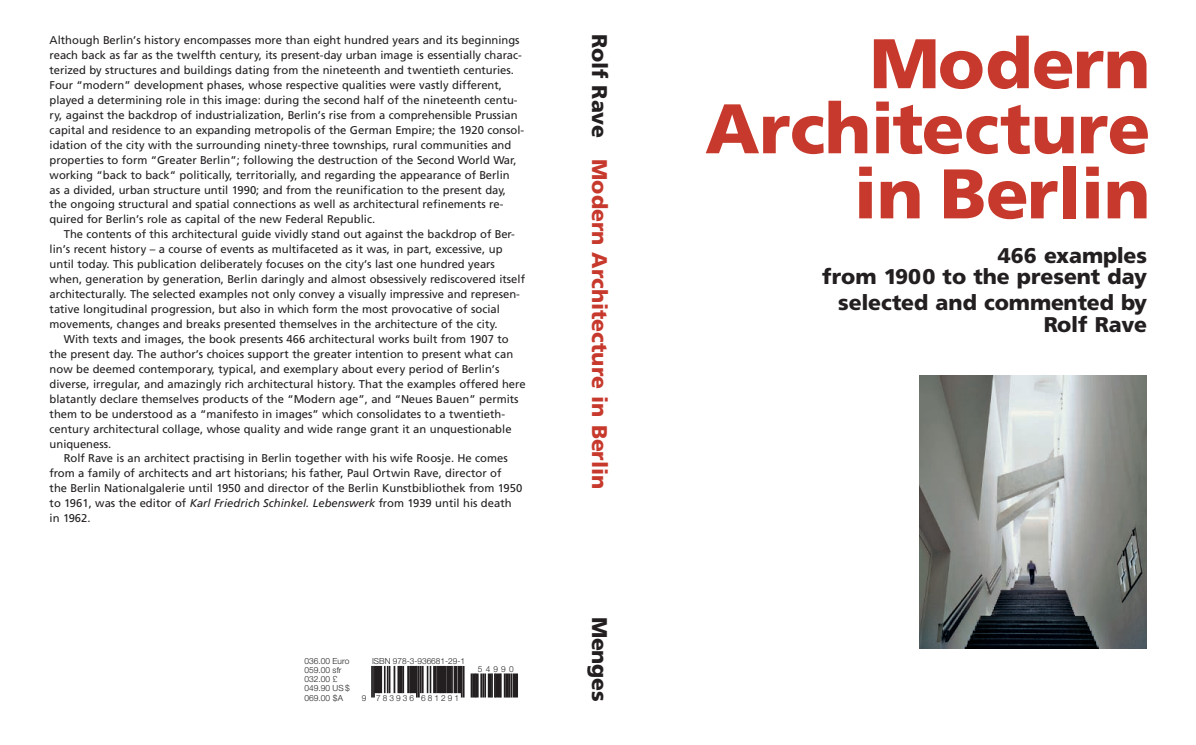
<style>
.page{position:relative;width:1196px;height:745px;background:#fff}
.page>*{position:absolute;margin:0;border:0;box-sizing:border-box;transform-origin:0 0}
.t1{font:900 70px/65px "Frutiger";letter-spacing:-.005em;color:#c7392c;text-align:right}
.t2{font:900 21.25px/21.2px "Frutiger";color:#231f20;text-align:right}
.t3{font:900 21.25px "Frutiger";color:#c7392c}
.t4{font:11.25px/14.9px "Frutiger";color:#231f20}
.t5{font:300 8.38px/9.2px "Helvetica Neue";color:#231f20}
.t6{font:300 8.25px "Helvetica Neue";color:#231f20}
.s1{font-style:italic}
.s2{color:#231f20}
</style>
<div class="page">
<svg style="left:371px;top:665px;width:147px;height:33px"></svg>
<hr style="left:371px;top:665px;width:1px;height:32px;background:#231f20">
<hr style="left:373px;top:665px;width:1px;height:32px;background:#231f20">
<hr style="left:375px;top:665px;width:3px;height:27px;background:#231f20">
<hr style="left:379px;top:665px;width:2px;height:27px;background:#231f20">
<svg style="left:384px;top:665px;width:26px;height:27px"></svg>
<hr style="left:411px;top:665px;width:4px;height:27px;background:#231f20">
<hr style="left:416px;top:665px;width:1px;height:32px;background:#231f20">
<hr style="left:418px;top:665px;width:1px;height:32px;background:#231f20">
<svg style="left:420px;top:665px;width:11px;height:27px"></svg>
<hr style="left:434px;top:665px;width:2px;height:27px;background:#231f20">
<hr style="left:438px;top:665px;width:2px;height:27px;background:#231f20">
<hr style="left:441px;top:665px;width:2px;height:27px;background:#231f20">
<hr style="left:444px;top:665px;width:2px;height:27px;background:#231f20">
<hr style="left:447px;top:665px;width:3px;height:27px;background:#231f20">
<svg style="left:451px;top:665px;width:1px;height:27px"></svg>
<hr style="left:454px;top:665px;width:2px;height:27px;background:#231f20">
<hr style="left:458px;top:665px;width:2px;height:27px;background:#231f20">
<hr style="left:461px;top:665px;width:1px;height:32px;background:#231f20">
<hr style="left:463px;top:665px;width:1px;height:32px;background:#231f20">
<svg style="left:471px;top:673px;width:1px;height:24px"></svg>
<hr style="left:473px;top:673px;width:2px;height:24px;background:#231f20">
<hr style="left:476px;top:673px;width:2px;height:24px;background:#231f20">
<svg style="left:481px;top:673px;width:4px;height:24px"></svg>
<hr style="left:488px;top:673px;width:2px;height:24px;background:#231f20">
<svg style="left:491px;top:673px;width:21px;height:24px"></svg>
<hr style="left:514px;top:673px;width:3px;height:24px;background:#231f20">
<img style="left:919px;top:375px;width:227px;height:272px">
<p class="t4" style="left:50px;top:34px;width:476px">Although Berlin’s history encompasses more than eight hundred years and its beginnings reach back as far as the twelfth century, its present-day urban image is essentially charac&shy;terized by structures and buildings dating from the nineteenth and twentieth centuries.<br>Four “modern” development phases, whose respective qualities were vastly different, played a determining role in this image: during the second half of the nineteenth centu&shy;ry, against the backdrop of industrialization, Berlin’s rise from a comprehensible Prussian capital and residence to an expanding metropolis of the German Empire; the 1920 consol&shy;idation of the city with the surrounding ninety-three townships, rural communities and properties to form “Greater Berlin”; following the destruction of the Second World War, working “back to back“ politically, territorially, and regarding the appearance of Berlin<br>as a divided, urban structure until 1990; and from the reunification to the present day, the ongoing structural and spatial connections as well as architectural refinements re&shy;quired for Berlin’s role as capital of the new Federal Republic.</p>
<p class="t4" style="left:50px;top:228px;width:477px;text-indent:14px">The contents of this architectural guide vividly stand out against the backdrop of Ber&shy;lin’s recent history – a course of events as multifaceted as it was, in part, excessive, up until today. This publication deliberately focuses on the city’s last one hundred years when, generation by generation, Berlin daringly and almost obsessively rediscovered itself architecturally. The selected examples not only convey a visually impressive and represen&shy;tative longitudinal progression, but also in which form the most provocative of social movements, changes and breaks presented themselves in the architecture of the city.</p>
<p class="t4" style="left:64px;top:332px;width:446px">With texts and images, the book presents 466 architectural works built from 1907 to</p>
<p class="t4" style="left:50px;top:347px;width:465px">the present day. The author’s choices support the greater intention to present what can</p>
<p class="t4" style="left:50px;top:362px;width:451px">now be deemed contemporary, typical, and exemplary about every period of Berlin’s</p>
<p class="t4" style="left:50px;top:377px;width:477px">diverse, irregular, and amazingly rich architectural history. That the examples offered here</p>
<p class="t4" style="left:50px;top:392px;width:470px">blatantly declare themselves products of the “Modern age”, and “Neues Bauen” permits</p>
<p class="t4" style="left:50px;top:407px;width:457px">them to be understood as a “manifesto in images” which consolidates to a twentieth-</p>
<p class="t4" style="left:50px;top:422px;width:463px">century architectural collage, whose quality and wide range grant it an unquestionable</p>
<p class="t4" style="left:50px;top:437px;width:63px">uniqueness.</p>
<p class="t4" style="left:64px;top:451px;width:445px">Rolf Rave is an architect practising in Berlin together with his wife Roosje. He comes</p>
<p class="t4" style="left:50px;top:466px;width:453px">from a family of architects and art historians; his father, Paul Ortwin Rave, director of</p>
<p class="t4" style="left:50px;top:481px;width:474px">the Berlin Nationalgalerie until 1950 and director of the Berlin Kunstbibliothek from 1950</p>
<p class="t4" style="left:50px;top:496px;width:463px">to 1961, was the editor of <span class="s1">Karl Friedrich Schinkel. Lebenswerk</span> from 1939 until his death</p>
<p class="t4" style="left:50px;top:511px;width:42px">in 1962.</p>
<p class="t5" style="left:304px;top:656px;width:46px">036.00 Euro</p>
<p class="t6" style="left:372px;top:657px;width:94px">ISBN 978-3-936681-29-1</p>
<p class="t5" style="left:304px;top:665px;width:47px">059.00 sfr<br>032.00 £<br>049.90 US $<br>069.00 $A</p>
<p class="t6" style="left:362px;top:694px;width:99px">9 783936 681291</p>
<p class="t6" style="left:478px;top:666px;width:37px">54990</p>
<h2 class="t3" style="left:608px;top:34px;width:456px;rotate:90deg"><span class="s2">Rolf Rave</span> Modern Architecture in Berlin</h2>
<h2 class="t2" style="left:608px;top:616px;width:87px;rotate:90deg">Menges</h2>
<h1 class="t1" style="left:705px;top:37px;width:447px">Modern<br>Architecture in Berlin</h1>
<h2 class="t2" style="left:822px;top:246px;width:326px">466 examples<br>from 1900 to the present day</h2>
<h2 class="t2" style="left:838px;top:294px;width:310px">selected and commented by<br>Rolf Rave</h2>
</div>
